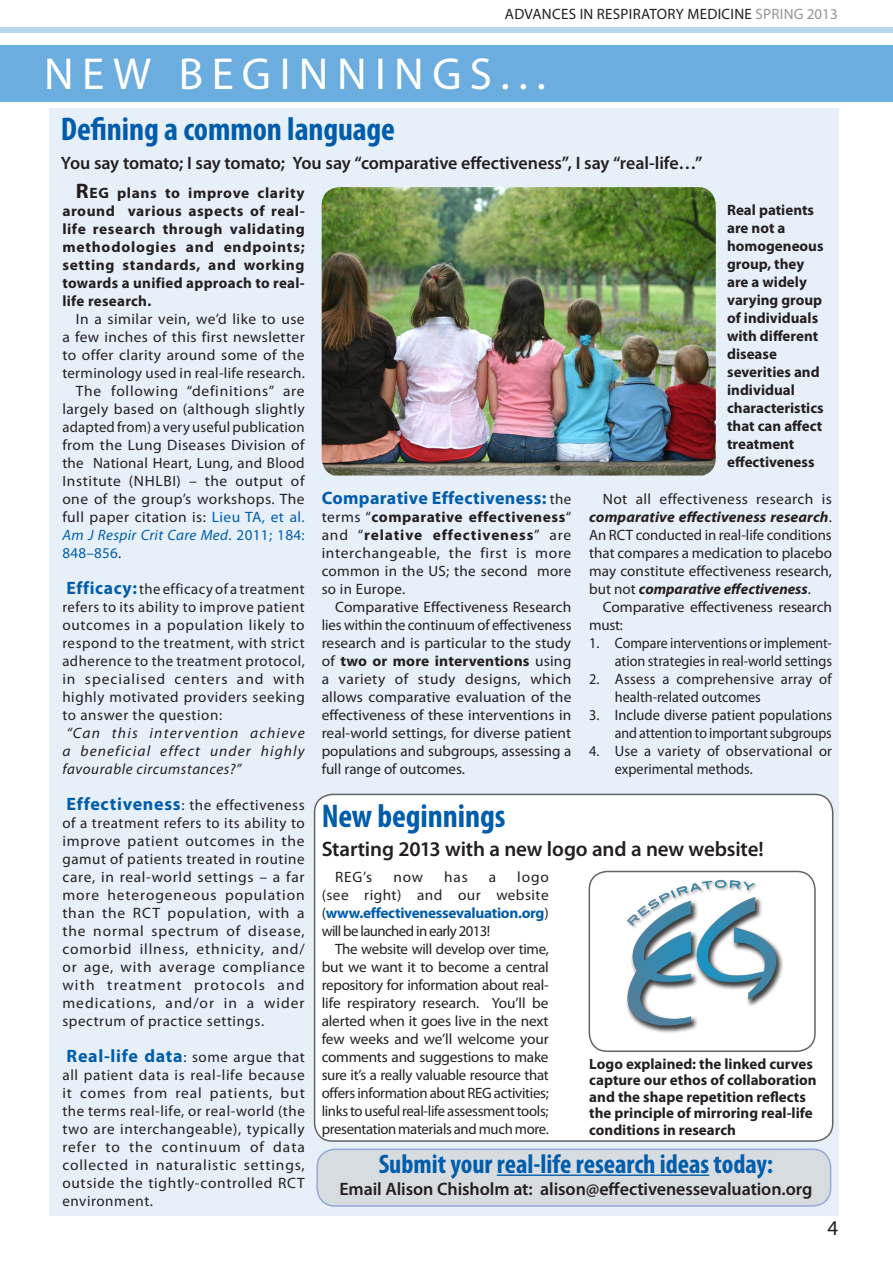
<style>
.page{position:relative;width:893px;height:1263px;background:#fff}
.page>*{position:absolute;margin:0;border:0;box-sizing:border-box;transform-origin:0 0}
.t1{font:45px "Myriad Pro";letter-spacing:.19em;color:#fff}
.Subhead{font:700 condensed 33px "Myriad Pro";letter-spacing:-.005em;color:#015dab}
.Subhead-2{font:700 condensed 27px "Myriad Pro";color:#015dab}
.Subhead-3{font:600 21px "Myriad Pro";letter-spacing:-.01em;color:#231f20}
.t2{font:21px "Myriad Pro";color:#231f20}
.Subhead-4{font:600 18px "Myriad Pro";letter-spacing:-.005em;color:#231f20}
.body_master{font:700 18px "Myriad Pro";letter-spacing:.02em;color:#015dab}
.body_master-2{font:15px/18px "Myriad Pro";letter-spacing:.01em;color:#231f20;text-align:justify}
.Author{font:700 15px/18px "Myriad Pro";color:#231f20}
.body_master-3{font:15px/18px "Myriad Pro";letter-spacing:.01em;color:#231f20;text-align:right;scale:.95 1}
.body_master-4{font:700 15px/18px "Myriad Pro";letter-spacing:.02em;color:#231f20;text-align:justify}
.body_master-5{font:italic 15px/18px "Myriad Pro";letter-spacing:.04em;color:#231f20;text-align:justify}
.s1{color:#939598}
.s2{font-size:21px}
.s3{color:#015dab}
.s4{font-style:italic;color:#015dab}
.s5{font-weight:700;font-size:18px;color:#015dab}
.s6{font-weight:400;font-size:15px;color:#231f20}
.s7{font-weight:700}
.s8{font-weight:700;font-style:italic}
.s9{font-weight:700;color:#015dab}
</style>
<div class="page">
<div style="left:49px;top:108px;width:789px;height:1107px;background:#e7f0f9"></div>
<div style="left:315px;top:794px;width:518px;height:347px;background:#fff;border-radius:18px"></div>
<div style="left:314px;top:794px;width:519px;height:348px;border:2px solid #636366;border-radius:18px"></div>
<div style="left:0;top:28px;width:893px;height:5px;background:#b5d6ef"></div>
<img style="left:322px;top:187px;width:394px;height:288px">
<div style="left:0;top:46px;width:893px;height:56px;background:#6caddf"></div>
<div style="left:317px;top:1149px;width:514px;height:57px;background:#d7dce1;border-radius:18px"></div>
<div style="left:316px;top:1148px;width:515px;height:59px;border:2px solid #95aad6;border-radius:18px"></div>
<hr style="left:497px;top:1174px;width:212px;height:2px;background:#015dab">
<img style="left:626px;top:879px;width:157px;height:154px">
<div style="left:589px;top:871px;width:227px;height:181px;border:2px solid #636366;border-radius:18px"></div>
<p class="body_master-2" style="left:505px;top:5px;width:334px">ADVANCES IN RESPIRATORY MEDICINE <span class="s1">SPRING 2013</span></p>
<p class="t1" style="left:44px;top:46px;width:503px">NEW BEGINNINGS...</p>
<p class="Subhead" style="left:61px;top:108px;width:336px">Defining a common language</p>
<p class="Subhead-4" style="left:61px;top:151px;width:643px">You say tomato; I say tomato; You say “comparative effectiveness”, I say “real-life…”</p>
<p class="body_master-4" style="left:62px;top:183px;width:244px;text-indent:14px"><span class="s2">R</span>EG plans to improve clarity around various aspects of real&shy;life research through validating methodologies and endpoints; setting standards, and working towards a unified approach to real&shy;life research.</p>
<p class="body_master-2" style="left:62px;top:310px;width:244px;text-indent:14px">In a similar vein, we’d like to use a few inches of this first newsletter to offer clarity around some of the terminology used in real-life research.</p>
<p class="body_master-2" style="left:62px;top:382px;width:244px;text-indent:14px">The following “definitions” are largely based on (although slightly adapted from) a very useful publication from the Lung Diseases Division of the National Heart, Lung, and Blood Institute (NHLBI) – the output of one of the group’s workshops. The full paper citation is: <span class="s3">Lieu TA, et al.<br></span><span class="s4">Am J Respir Crit Care Med</span><span class="s3">. 2011; 184:<br>848–856</span>.</p>
<p class="body_master-2" style="left:62px;top:580px;width:244px"><span class="s5">Efficacy:</span> the efficacy of a treatment refers to its ability to improve patient outcomes in a population likely to respond to the treatment, with strict adherence to the treatment protocol, in specialised centers and with highly motivated providers seeking to answer the question:</p>
<p class="body_master-5" style="left:62px;top:724px;width:244px">“Can this intervention achieve a beneficial effect under highly favourable circumstances?”</p>
<p class="body_master-2" style="left:62px;top:796px;width:244px"><span class="s5">Effectiveness</span>: the effectiveness of a treatment refers to its ability to improve patient outcomes in the gamut of patients treated in routine care, in real-world settings – a far more heterogeneous population than the RCT population, with a the normal spectrum of disease, comorbid illness, ethnicity, and/ or age, with average compliance with treatment protocols and medications, and/or in a wider spectrum of practice settings.</p>
<p class="body_master-2" style="left:62px;top:1048px;width:244px"><span class="s5">Real-life data</span>: some argue that all patient data is real-life because it comes from real patients, but the terms real-life, or real-world (the two are interchangeable), typically refer to the continuum of data collected in naturalistic settings, outside the tightly-controlled RCT environment.</p>
<p class="body_master" style="left:322px;top:486px;width:251px">Comparative Effectiveness: <span class="s6">the</span></p>
<p class="body_master-2" style="left:322px;top:508px;width:251px">terms “<span class="s7">comparative effectiveness</span>“ and “<span class="s7">relative effectiveness</span>” are interchangeable, the first is more common in the US; the second more so in Europe.</p>
<p class="body_master-2" style="left:322px;top:598px;width:251px;text-indent:14px">Comparative Effectiveness Research lies within the continuum of effectiveness research and is particular to the study of <span class="s7">two or more interventions</span> using a variety of study designs, which allows comparative evaluation of the effectiveness of these interventions in real-world settings, for diverse patient populations and subgroups, assessing a full range of outcomes.</p>
<p class="Author" style="left:727px;top:200px;width:98px">Real patients are not a homogeneous group, they are a widely varying group of individuals with different disease severities and individual characteristics that can affect treatment effectiveness</p>
<p class="body_master-2" style="left:589px;top:490px;width:244px;text-indent:14px">Not all effectiveness research is <span class="s8">comparative effectiveness research</span>.<br>An RCT conducted in real-life conditions that compares a medication to placebo may constitute effectiveness research, but not <span class="s8">comparative effectiveness</span>.</p>
<p class="body_master-2" style="left:589px;top:598px;width:244px;text-indent:14px">Comparative effectiveness research must:</p>
<p class="body_master-3" style="left:589px;top:634px;width:257px">1. Compare interventions or implement&shy;ation strategies in real-world settings</p>
<p class="body_master-3" style="left:615px;top:670px;width:230px;text-align:left;text-indent:-26px">2. Assess a comprehensive array of health-related outcomes</p>
<p class="body_master-3" style="left:589px;top:706px;width:257px">3. Include diverse patient populations and attention to important subgroups</p>
<p class="body_master-3" style="left:615px;top:742px;width:230px;text-align:left;text-indent:-26px">4. Use a variety of observational or experimental methods.</p>
<p class="Subhead" style="left:322px;top:795px;width:185px">New beginnings</p>
<p class="Subhead-3" style="left:322px;top:835px;width:444px">Starting 2013 with a new logo and a new website!</p>
<p class="body_master-2" style="left:335px;top:868px;width:39px">REG’s</p>
<p class="body_master-2" style="left:393px;top:868px;width:31px">now</p>
<p class="body_master-2" style="left:444px;top:868px;width:25px">has</p>
<p class="body_master-2" style="left:489px;top:868px;width:9px">a</p>
<p class="body_master-2" style="left:322px;top:868px;width:229px;text-indent:196px">logo (see right) and our website (<span class="s9">www.effectivenessevaluation.org</span>) will be launched in early 2013!</p>
<p class="body_master-2" style="left:322px;top:940px;width:229px;text-indent:14px">The website will develop over time, but we want it to become a central repository for information about real&shy;life respiratory research. You’ll be alerted when it goes live in the next few weeks and we’ll welcome your comments and suggestions to make sure it’s a really valuable resource that offers information about REG activities; links to useful real-life assessment tools; presentation materials and much more.</p>
<p class="Author" style="left:589px;top:1055px;width:229px;line-height:16.5px">Logo explained: the linked curves capture our ethos of collaboration and the shape repetition reflects the principle of mirroring real-life conditions in research</p>
<p class="Subhead-2" style="left:379px;top:1147px;width:396px">Submit your real-life research ideas today:</p>
<p class="Subhead-4" style="left:339px;top:1177px;width:475px">Email Alison Chisholm at: alison@effectivenessevaluation.org</p>
<p class="t2" style="left:827px;top:1215px;width:12px">4</p>
</div>
